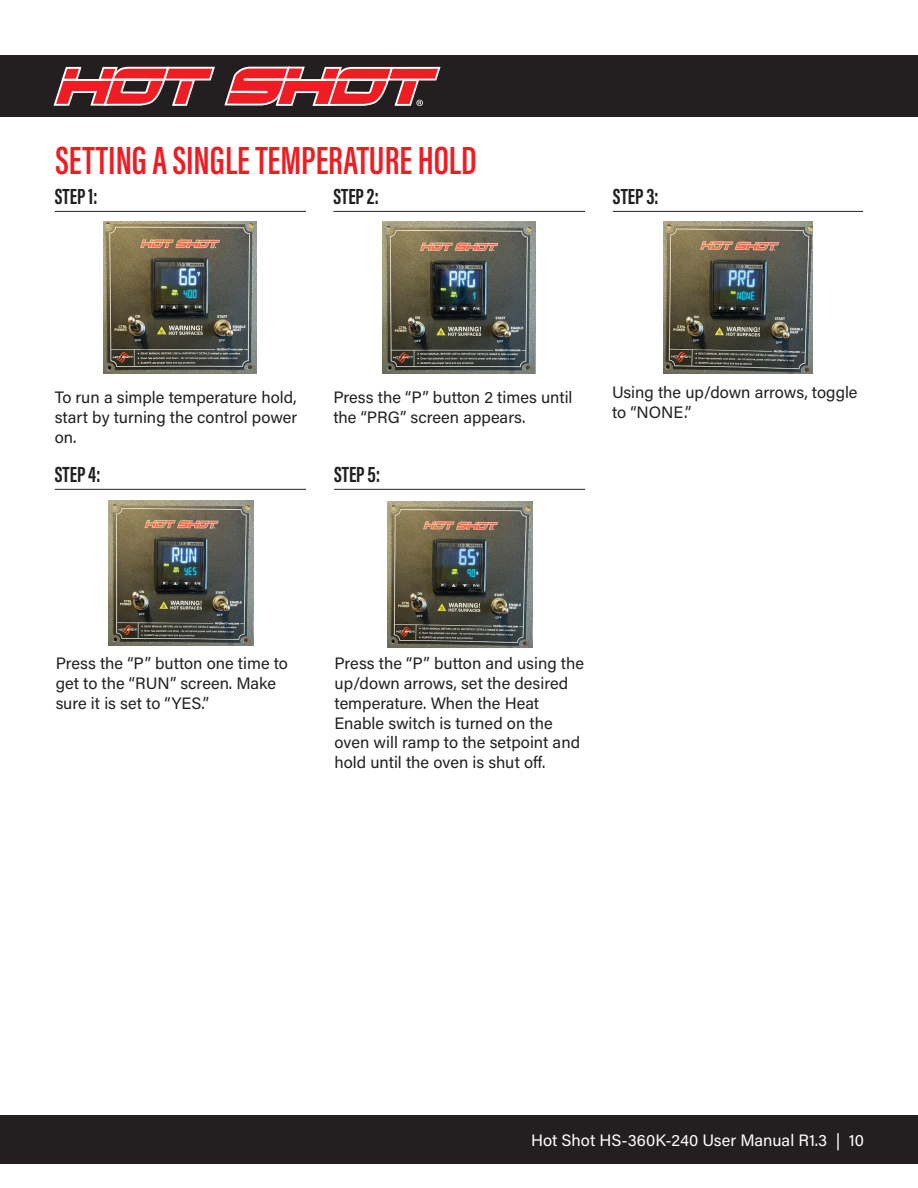
<style>
.page{position:relative;width:918px;height:1188px;background:#fff}
.page>*{position:absolute;margin:0;border:0;box-sizing:border-box;transform-origin:0 0}
.t1{font:600 40.5px "Acumin Pro Extra Cond";color:#ee1d23}
.t2{font:700 22.5px "Acumin Pro Extra Cond";color:#231f20}
.t3{font:16.5px/19.8px "Acumin Pro";color:#231f20}
.t4{font:16.5px "Acumin Pro";color:#fff}
</style>
<div class="page">
<div style="left:0;top:55px;width:918px;height:62px;background:#231f20"></div>
<svg style="left:224px;top:67px;width:217px;height:39px"></svg>
<svg style="left:54px;top:67px;width:161px;height:39px"></svg>
<hr style="left:125px;top:79px;width:24px;height:2px;background:#fff">
<div style="left:0;top:1115px;width:918px;height:49px;background:#231f20"></div>
<hr style="left:55px;top:489px;width:251px;height:1px;background:#231f20">
<img style="left:108px;top:500px;width:146px;height:146px">
<hr style="left:334px;top:489px;width:251px;height:1px;background:#231f20">
<img style="left:387px;top:502px;width:145px;height:145px">
<hr style="left:55px;top:211px;width:251px;height:1px;background:#231f20">
<hr style="left:333px;top:211px;width:252px;height:1px;background:#231f20">
<img style="left:104px;top:221px;width:152px;height:152px">
<img style="left:383px;top:221px;width:152px;height:152px">
<hr style="left:613px;top:211px;width:250px;height:1px;background:#231f20">
<img style="left:664px;top:221px;width:149px;height:152px">
<h1 class="t1" style="left:56px;top:135px;width:423px">SETTING A SINGLE TEMPERATURE HOLD</h1>
<h2 class="t2" style="left:55px;top:183px;width:45px">STEP 1:</h2>
<h2 class="t2" style="left:333px;top:183px;width:47px">STEP 2:</h2>
<h2 class="t2" style="left:613px;top:183px;width:47px">STEP 3:</h2>
<p class="t3" style="left:55px;top:387px;width:244px;text-align:justify">To run a simple temperature hold, start by turning the control power on.</p>
<h2 class="t2" style="left:55px;top:461px;width:47px">STEP 4:</h2>
<p class="t3" style="left:333px;top:387px;width:241px">Press the “P” button 2 times until the “PRG” screen appears.</p>
<h2 class="t2" style="left:334px;top:461px;width:48px">STEP 5:</h2>
<p class="t3" style="left:612px;top:382px;width:247px">Using the up/down arrows, toggle to “NONE.”</p>
<p class="t3" style="left:56px;top:653px;width:234px">Press the “P” button one time to get to the “RUN” screen. Make sure it is set to “YES.”</p>
<p class="t3" style="left:335px;top:653px;width:251px">Press the “P” button and using the up/down arrows, set the desired temperature. When the Heat<br>Enable switch is turned on the oven will ramp to the setpoint and hold until the oven is shut off.</p>
<p class="t4" style="left:531px;top:1129px;width:334px">Hot Shot HS-360K-240 User Manual R1.3 | 10</p>
</div>
